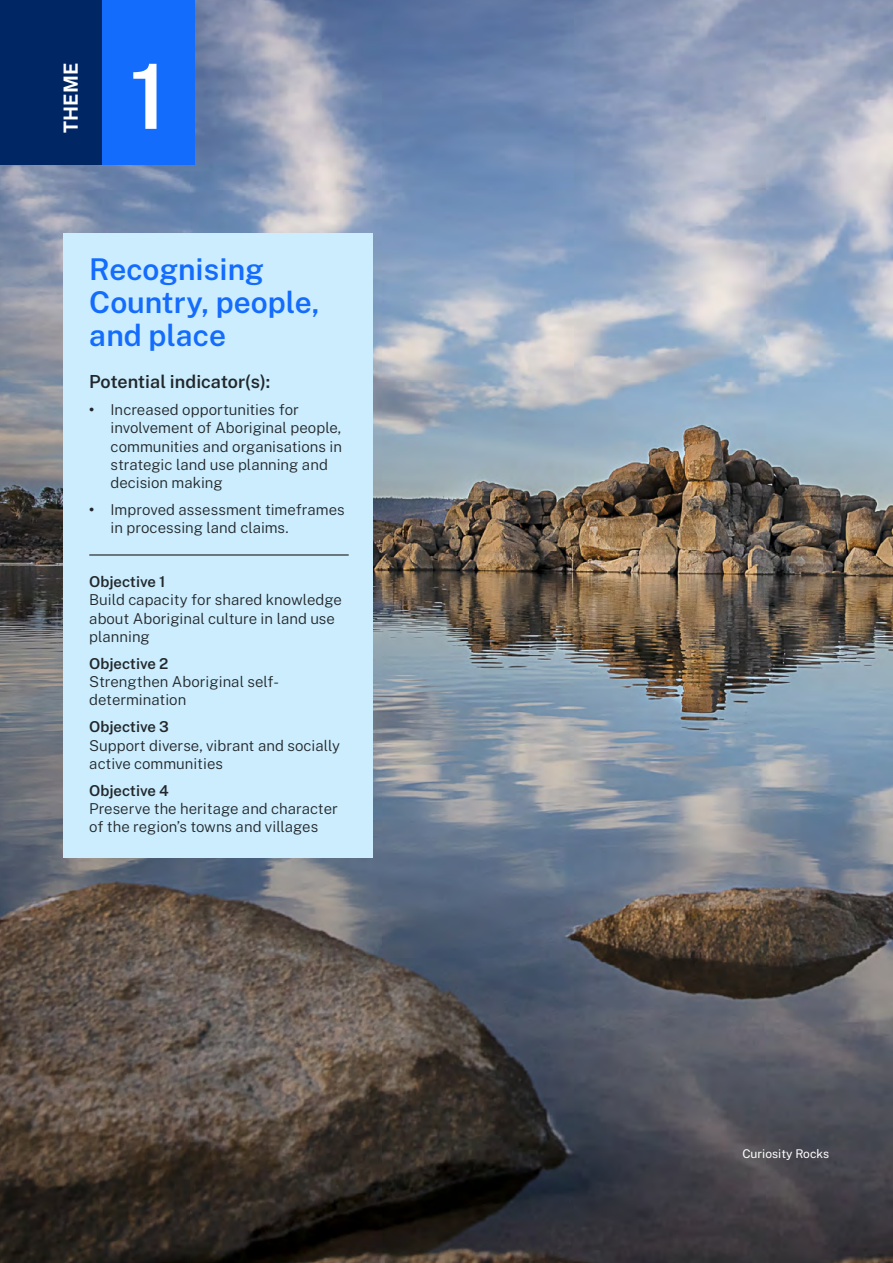
<style>
.page{position:relative;width:893px;height:1263px;background:#fff}
.page>*{position:absolute;margin:0;border:0;box-sizing:border-box;transform-origin:0 0}
.Intro_20pt_blue_01{font:600 90px "Public Sans";color:#fff}
.Theme_X_blue02__H2{font:600 30px/33px "Public Sans";color:#146cfd}
.Body_14pt{font:700 19.5px "Public Sans";color:#fff}
.Body_12pt_semibold{font:600 18px "Public Sans";color:#22272b}
.Body{font:300 15px/18.3px "Public Sans";color:#22272b}
.Level_1_bullet{font:300 15px/18.3px "Public Sans";color:#22272b}
.Caption_white{font:12px "Public Sans";color:#fff}
.s1{font-weight:700}
.s2{font-weight:600}
</style>
<div class="page">
<img style="left:0;top:0;width:893px;height:1263px">
<div style="left:0;top:0;width:102px;height:165px;background:#002664"></div>
<div style="left:102px;top:0;width:92px;height:165px;background:#146cfd"></div>
<div style="left:64px;top:233px;width:309px;height:625px;background:#cbedfd"></div>
<hr style="left:89px;top:554px;width:260px;height:2px;background:#495054">
<p class="Body_14pt" style="left:57px;top:133px;width:71px;rotate:-90deg">THEME</p>
<p class="Intro_20pt_blue_01" style="left:129px;top:31px;width:39px">1</p>
<h2 class="Theme_X_blue02__H2" style="left:89px;top:251px;width:232px">Recognising<br>Country, people, and place</h2>
<p class="Body_12pt_semibold" style="left:89px;top:369px;width:183px">Potential indicator(s):</p>
<p class="Level_1_bullet" style="left:111px;top:400px;width:233px;text-indent:-21px"><span class="s1">•</span> Increased opportunities for involvement of Aboriginal people, communities and organisations in strategic land use planning and decision making</p>
<p class="Level_1_bullet" style="left:111px;top:500px;width:236px;text-indent:-21px"><span class="s1">•</span> Improved assessment timeframes in processing land claims.</p>
<p class="Body" style="left:89px;top:572px;width:254px"><span class="s2">Objective 1<br></span>Build capacity for shared knowledge about Aboriginal culture in land use planning</p>
<p class="Body" style="left:89px;top:653px;width:191px"><span class="s2">Objective 2<br></span>Strengthen Aboriginal self&shy;determination</p>
<p class="Body" style="left:89px;top:717px;width:252px"><span class="s2">Objective 3<br></span>Support diverse, vibrant and socially active communities</p>
<p class="Body" style="left:89px;top:780px;width:250px"><span class="s2">Objective 4<br></span>Preserve the heritage and character of the region’s towns and villages</p>
<p class="Caption_white" style="left:742px;top:1145px;width:88px">Curiosity Rocks</p>
</div>
